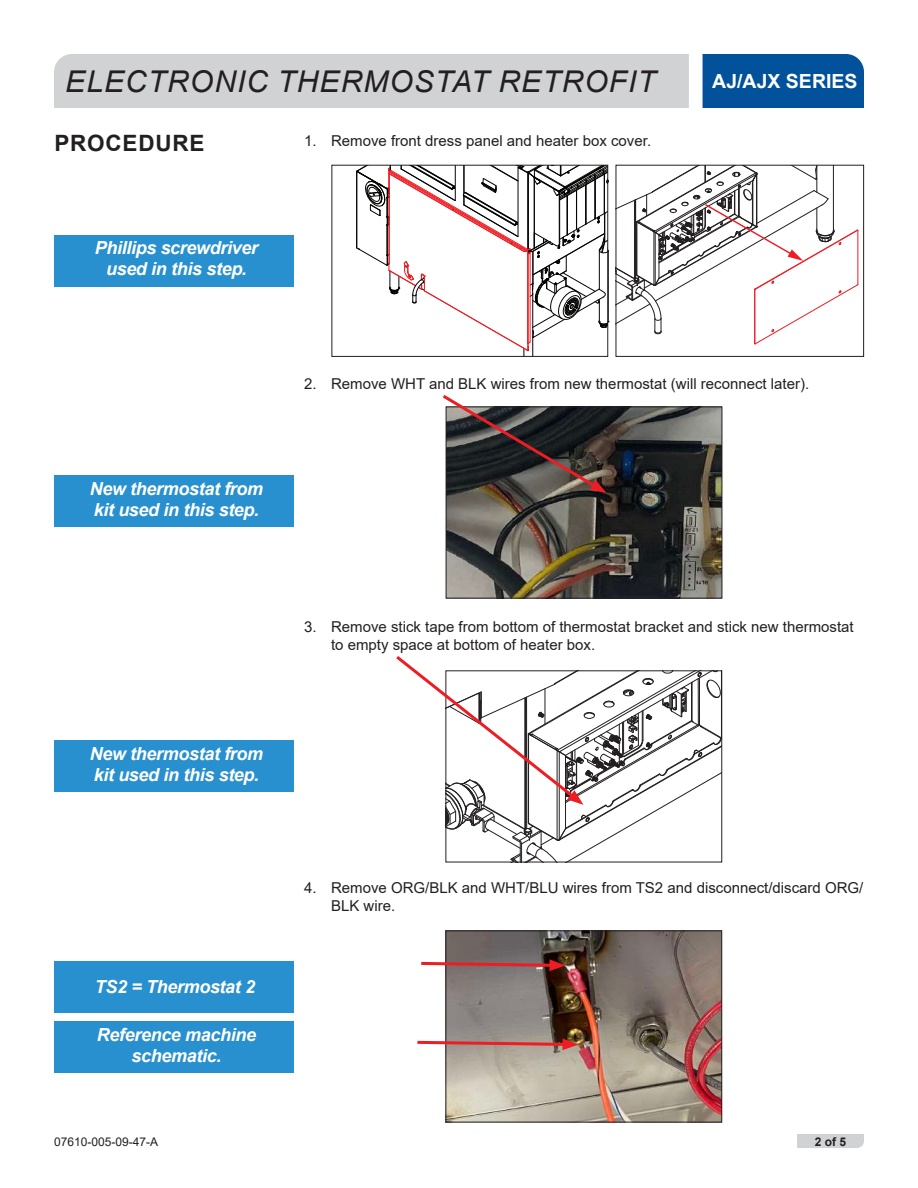
<style>
.page{position:relative;width:918px;height:1188px;background:#fff}
.page>*{position:absolute;margin:0;border:0;box-sizing:border-box;transform-origin:0 0}
.t1{font:italic 30px "Arial";letter-spacing:.035em;color:#231f20}
.t2{font:700 22.5px "Arial";letter-spacing:.035em;color:#231f20}
.t3{font:700 19.5px "Arial";color:#fff}
.t4{font:italic 700 18px/21px "Arial";letter-spacing:-.02em;color:#fff;text-align:center}
.t5{font:15px/18px "Arial";color:#231f20}
.t6{font:12px "Arial";color:#231f20}
.t7{font:700 12px "Arial";color:#231f20}
</style>
<div class="page">
<svg style="left:797px;top:1134px;width:67px;height:14px"></svg>
<div style="left:54px;top:54px;width:635px;height:54px;background:#d1d2d4"></div>
<div style="left:703px;top:54px;width:161px;height:54px;background:#01529a"></div>
<img style="left:448px;top:932px;width:272px;height:188px">
<div style="left:446px;top:930px;width:276px;height:192px;border:1px solid #231f20"></div>
<svg style="left:356px;top:165px;width:253px;height:191px"></svg>
<div style="left:332px;top:165px;width:276px;height:192px;border:1px solid #231f20"></div>
<hr style="left:858px;top:231px;width:1px;height:53px;background:#ee1d23">
<svg style="left:618px;top:167px;width:240px;height:177px"></svg>
<div style="left:616px;top:165px;width:248px;height:192px;border:1px solid #231f20"></div>
<div style="left:54px;top:235px;width:239px;height:52px;background:#2890cf"></div>
<div style="left:54px;top:961px;width:239px;height:52px;background:#2890cf"></div>
<svg style="left:421px;top:959px;width:145px;height:12px;background:#a26363"></svg>
<svg style="left:417px;top:1038px;width:162px;height:12px;background:#be807a"></svg>
<img style="left:448px;top:409px;width:272px;height:187px">
<div style="left:446px;top:407px;width:276px;height:191px;border:1px solid #231f20"></div>
<div style="left:54px;top:740px;width:239px;height:52px;background:#2890cf"></div>
<div style="left:54px;top:476px;width:239px;height:51px;background:#2890cf"></div>
<svg style="left:443px;top:395px;width:163px;height:98px;background:#544d4d"></svg>
<svg style="left:396px;top:656px;width:327px;height:207px"></svg>
<div style="left:54px;top:1021px;width:239px;height:52px;background:#2890cf"></div>
<h1 class="t1" style="left:65px;top:62px;width:592px">ELECTRONIC THERMOSTAT RETROFIT</h1>
<h3 class="t3" style="left:712px;top:68px;width:147px">AJ/AJX SERIES</h3>
<h2 class="t2" style="left:54px;top:128px;width:152px">PROCEDURE</h2>
<p class="t4" style="left:95px;top:238px;width:165px">Phillips screwdriver used in this step.</p>
<p class="t4" style="left:90px;top:479px;width:175px;text-align:left">New thermostat from kit used in this step.</p>
<p class="t4" style="left:90px;top:744px;width:175px;text-align:left">New thermostat from kit used in this step.</p>
<p class="t4" style="left:95px;top:977px;width:162px">TS2 = Thermostat 2</p>
<p class="t4" style="left:97px;top:1025px;width:161px">Reference machine schematic.</p>
<p class="t5" style="left:304px;top:132px;width:349px">1. Remove front dress panel and heater box cover.</p>
<p class="t5" style="left:304px;top:375px;width:507px">2. Remove WHT and BLK wires from new thermostat (will reconnect later).</p>
<p class="t5" style="left:331px;top:618px;width:524px;text-indent:-27px">3. Remove stick tape from bottom of thermostat bracket and stick new thermostat to empty space at bottom of heater box.</p>
<p class="t5" style="left:331px;top:879px;width:534px;text-indent:-27px">4. Remove ORG/BLK and WHT/BLU wires from TS2 and disconnect/discard ORG/<br>BLK wire.</p>
<p class="t6" style="left:54px;top:1133px;width:106px">07610-005-09-47-A</p>
<p class="t7" style="left:815px;top:1133px;width:33px">2 of 5</p>
</div>
